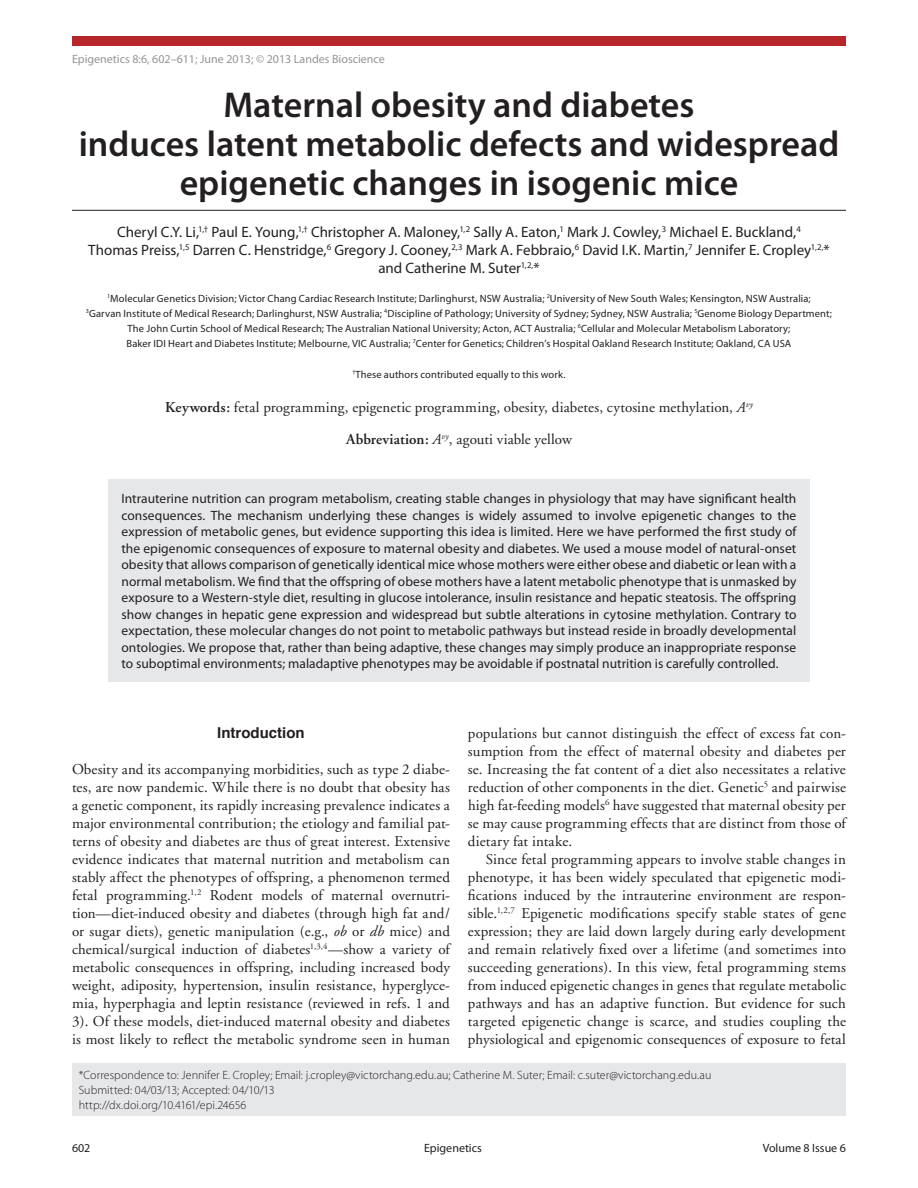
<style>
.page{position:relative;width:918px;height:1188px;background:#fff}
.page>*{position:absolute;margin:0;border:0;box-sizing:border-box;transform-origin:0 0}
.t1{font:600 36px/39px "Myriad Pro";color:#231f20;text-align:center}
.t2{font:15px/18px "Adobe Garamond";letter-spacing:.01em;color:#231f20;text-align:justify}
.t3{font:15px/18px "Myriad Pro";color:#231f20;text-align:center}
.t4{font:700 15px "Helvetica";color:#231f20}
.t5{font:13.5px/16.5px "Myriad Pro";letter-spacing:.005em;color:#231f20;text-align:justify}
.t6{font:300 12px/15px "Myriad Pro";letter-spacing:.005em;color:#231f20}
.t7{font:12px "Myriad Pro";color:#939598}
.t8{font:12px "Myriad Pro";color:#231f20}
.t9{font:10.5px/15px "Myriad Pro";letter-spacing:.01em;color:#231f20;text-align:center}
.s1{font-weight:600}
.s2{font-style:italic}
</style>
<div class="page">
<div style="left:72px;top:36px;width:774px;height:10px;background:#b7262b"></div>
<div style="left:72px;top:1063px;width:774px;height:53px;background:#e6e7e9"></div>
<div style="left:108px;top:480px;width:702px;height:202px;background:#e6e7e9"></div>
<hr style="left:72px;top:210px;width:774px;height:1px;background:#231f20">
<p class="t7" style="left:72px;top:52px;width:314px">Epigenetics 8:6, 602–611; June 2013; © 2013 Landes Bioscience</p>
<h1 class="t1" style="left:79px;top:85px;width:762px">Maternal obesity and diabetes<br>induces latent metabolic defects and widespread epigenetic changes in isogenic mice</h1>
<p class="t3" style="left:88px;top:223px;width:743px">Cheryl C.Y. Li,<sup>1,†</sup> Paul E. Young,<sup>1,†</sup> Christopher A. Maloney,<sup>1,2</sup> Sally A. Eaton,<sup>1</sup> Mark J. Cowley,<sup>3</sup> Michael E. Buckland,<sup>4<br></sup>Thomas Preiss,<sup>1,5</sup> Darren C. Henstridge,<sup>6</sup> Gregory J. Cooney,<sup>2,3</sup> Mark A. Febbraio,<sup>6</sup> David I.K. Martin,<sup>7</sup> Jennifer E. Cropley<sup>1,2,</sup>* and Catherine M. Suter<sup>1,2,</sup>*</p>
<p class="t9" style="left:86px;top:291px;width:748px"><sup>1</sup>Molecular Genetics Division; Victor Chang Cardiac Research Institute; Darlinghurst, NSW Australia; <sup>2</sup>University of New South Wales; Kensington, NSW Australia;<br><sup>3</sup>Garvan Institute of Medical Research; Darlinghurst, NSW Australia; <sup>4</sup>Discipline of Pathology; University of Sydney; Sydney, NSW Australia; <sup>5</sup>Genome Biology Department; The John Curtin School of Medical Research; The Australian National University; Acton, ACT Australia; <sup>6</sup>Cellular and Molecular Metabolism Laboratory;<br>Baker IDI Heart and Diabetes Institute; Melbourne, VIC Australia; <sup>7</sup>Center for Genetics; Children’s Hospital Oakland Research Institute; Oakland, CA USA</p>
<p class="t9" style="left:352px;top:367px;width:215px"><sup>†</sup>These authors contributed equally to this work.</p>
<p class="t2" style="left:165px;top:392px;width:589px;line-height:31.5px;text-align:center"><span class="s1">Keywords:</span> fetal programming, epigenetic programming, obesity, diabetes, cytosine methylation, <span class="s2">A</span><sup>vy<br></sup><span class="s1">Abbreviation:</span> <span class="s2">A</span><sup>vy</sup>, agouti viable yellow</p>
<p class="t5" style="left:122px;top:490px;width:676px">Intrauterine nutrition can program metabolism, creating stable changes in physiology that may have significant health consequences. The mechanism underlying these changes is widely assumed to involve epigenetic changes to the expression of metabolic genes, but evidence supporting this idea is limited. H ere we have performed the first study of the epigenomic consequences of exposure to maternal obesity and diabetes. We used a mouse model of natural-onset obesity that allows comparison of genetically identical mice whose mothers were either obese and diabetic or lean with a normal metabolism. We find that the offspring of obese mothers have a latent metabolic phenotype that is unmasked by exposure to a Western-style diet, resulting in glucose intolerance, insulin resistance and hepatic steatosis. The offspring show changes in hepatic gene expression and widespread but subtle alterations in cytosine methylation. Contrary to expectation, these molecular changes do not point to metabolic pathways but instead reside in broadly developmental ontologies. We propose that, rather than being adaptive, these changes may simply produce an inappropriate response to suboptimal environments; maladaptive phenotypes may be avoidable if postnatal nutrition is carefully controlled.</p>
<p class="t4" style="left:217px;top:721px;width:89px">Introduction</p>
<p class="t2" style="left:72px;top:761px;width:380px">Obesity and its accompanying morbidities, such as type 2 diabe&shy;tes, are now pandemic. While there is no doubt that obesity has a genetic component, its rapidly increasing prevalence indicates a major environmental contribution; the etiology and familial pat&shy;terns of obesity and diabetes are thus of great interest. Extensive evidence indicates that maternal nutrition and metabolism can stably affect the phenotypes of offspring, a phenomenon termed fetal programming.<sup>1,2</sup> Rodent models of maternal overnutri&shy;tion—diet-induced obesity and diabetes (through high fat and/ or sugar diets), genetic manipulation (e.g., <span class="s2">ob</span> or <span class="s2">db</span> mice) and chemical/surgical induction of diabetes<sup>1,3,4</sup>—show a variety of metabolic consequences in offspring, including increased body weight, adiposity, hypertension, insulin resistance, hyperglyce&shy;mia, hyperphagia and leptin resistance (reviewed in refs. 1 and 3). Of these models, diet-induced maternal obesity and diabetes is most likely to reflect the metabolic syndrome seen in human</p>
<p class="t2" style="left:468px;top:725px;width:379px">populations but cannot distinguish the effect of excess fat con&shy;sumption from the effect of maternal obesity and diabetes per se. Increasing the fat content of a diet also necessitates a relative reduction of other components in the diet. Genetic<sup>5</sup> and pairwise high fat-feeding models<sup>6</sup> have suggested that maternal obesity per se may cause programming effects that are distinct from those of dietary fat intake.</p>
<p class="t2" style="left:468px;top:851px;width:380px;text-indent:18px">Since fetal programming appears to involve stable changes in phenotype, it has been widely speculated that epigenetic modi&shy;fications induced by the intrauterine environment are respon&shy;sible.<sup>1,2,7</sup> Epigenetic modifications specify stable states of gene expression; they are laid down largely during early development and remain relatively fixed over a lifetime (and sometimes into succeeding generations). In this view, fetal programming stems from induced epigenetic changes in genes that regulate metabolic pathways and has an adaptive function. But evidence for such targeted epigenetic change is scarce, and studies coupling the physiological and epigenomic consequences of exposure to fetal</p>
<p class="t6" style="left:79px;top:1068px;width:634px">*Correspondence to: Jennifer E. Cropley; Email: j.cropley@victorchang.edu.au; Catherine M. Suter; Email: c.suter@victorchang.edu.au<br>Submitted: 04/03/13; Accepted: 04/10/13<br>http://dx.doi.org/10.4161/epi.24656</p>
<p class="t8" style="left:72px;top:1141px;width:20px">602</p>
<p class="t8" style="left:424px;top:1141px;width:59px">Epigenetics</p>
<p class="t8" style="left:763px;top:1141px;width:85px">Volume 8 Issue 6</p>
</div>
